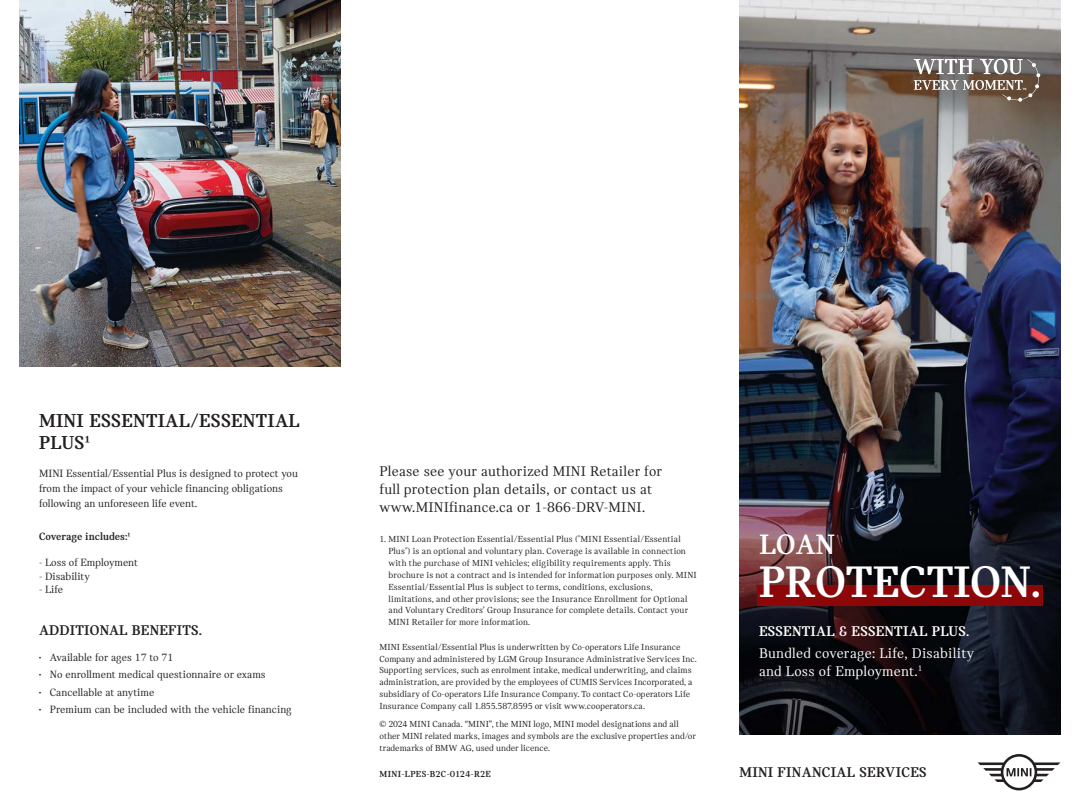
<style>
.page{position:relative;width:1080px;height:810px;background:#fff}
.page>*{position:absolute;margin:0;border:0;box-sizing:border-box;transform-origin:0 0}
.t1{font:47.12px "MINI Serif Headline";color:#fff}
.t2{font:30px "MINI Serif Headline";color:#fff}
.t3{font:700 20px/22.5px "MINI Serif";letter-spacing:.015em;color:#231f20}
.t4{font:15px/18px "MINI Serif";letter-spacing:.015em;color:#231f20}
.t5{font:15px/17.5px "MINI Serif";letter-spacing:.02em;color:#fff}
.t6{font:15px "MINI Serif Headline";letter-spacing:.02em;color:#fff}
.t7{font:15px "MINI Serif Headline";letter-spacing:.02em;color:#231f20}
.t8{font:700 15px "MINI Serif";letter-spacing:.015em;color:#231f20}
.t9{font:11.25px/15px "MINI Serif";color:#231f20}
.t10{font:700 11.25px "MINI Serif";color:#231f20}
.t11{font:9.38px/11.9px "MINI Serif";letter-spacing:.01em;color:#231f20}
.t12{font:700 9.38px "MINI Serif";letter-spacing:.04em;color:#231f20}
</style>
<div class="page">
<img style="left:740px;top:0;width:320px;height:734px">
<img style="left:20px;top:0;width:320px;height:366px">
<svg style="left:978px;top:754px;width:82px;height:36px"></svg>
<div style="left:757px;top:585px;width:285px;height:20px;background:#8d0709"></div>
<svg style="left:914px;top:59px;width:126px;height:43px;background:#8a7e75"></svg>
<h3 class="t3" style="left:39px;top:409px;width:262px">MINI ESSENTIAL/ESSENTIAL<br>PLUS1</h3>
<p class="t9" style="left:39px;top:465px;width:260px">MINI Essential/Essential Plus is designed to protect you from the impact of your vehicle financing obligations following an unforeseen life event.</p>
<p class="t10" style="left:39px;top:530px;width:93px">Coverage includes:1</p>
<p class="t9" style="left:39px;top:555px;width:100px">- Loss of Employment</p>
<p class="t9" style="left:39px;top:569px;width:52px">- Disability</p>
<p class="t9" style="left:39px;top:582px;width:26px">- Life</p>
<h3 class="t8" style="left:39px;top:621px;width:165px">ADDITIONAL BENEFITS.</h3>
<p class="t9" style="left:39px;top:650px;width:136px">• Available for ages 17 to 71</p>
<p class="t9" style="left:39px;top:667px;width:228px">• No enrollment medical questionnaire or exams</p>
<p class="t9" style="left:39px;top:685px;width:117px">• Cancellable at anytime</p>
<p class="t9" style="left:39px;top:702px;width:254px">• Premium can be included with the vehicle financing</p>
<h3 class="t4" style="left:379px;top:462px;width:284px">Please see your authorized MINI Retailer for full protection plan details, or contact us at www.MINIfinance.ca or 1-866-DRV-MINI.</h3>
<p class="t11" style="left:388px;top:533px;width:310px;text-indent:-9px">1. MINI Loan Protection Essential/Essential Plus ("MINI Essential/Essential Plus") is an optional and voluntary plan. Coverage is available in connection with the purchase of MINI vehicles; eligibility requirements apply. This brochure is not a contract and is intended for information purposes only. MINI Essential/Essential Plus is subject to terms, conditions, exclusions, limitations, and other provisions; see the Insurance Enrollment for Optional and Voluntary Creditors’ Group Insurance for complete details. Contact your MINI Retailer for more information.</p>
<p class="t11" style="left:379px;top:641px;width:319px">MINI Essential/Essential Plus is underwritten by Co-operators Life Insurance Company and administered by LGM Group Insurance Administrative Services Inc.<br>Supporting services, such as enrolment intake, medical underwriting, and claims administration, are provided by the employees of CUMIS Services Incorporated, a subsidiary of Co-operators Life Insurance Company. To contact Co-operators Life Insurance Company call 1.855.587.8595 or visit www.cooperators.ca.</p>
<p class="t11" style="left:379px;top:718px;width:318px">© 2024 MINI Canada. “MINI”, the MINI logo, MINI model designations and all other MINI related marks, images and symbols are the exclusive properties and/or trademarks of BMW AG, used under licence.</p>
<p class="t12" style="left:379px;top:769px;width:113px">MINI-LPES-B2C-0124-R2E</p>
<h3 class="t7" style="left:740px;top:764px;width:189px">MINI FINANCIAL SERVICES</h3>
<h2 class="t2" style="left:759px;top:528px;width:77px">LOAN</h2>
<h1 class="t1" style="left:759px;top:556px;width:284px">PROTECTION.</h1>
<h3 class="t6" style="left:759px;top:623px;width:212px">ESSENTIAL &amp; ESSENTIAL PLUS.</h3>
<h3 class="t5" style="left:759px;top:645px;width:217px">Bundled coverage: Life, Disability and Loss of Employment.<sup>1</sup></h3>
</div>
